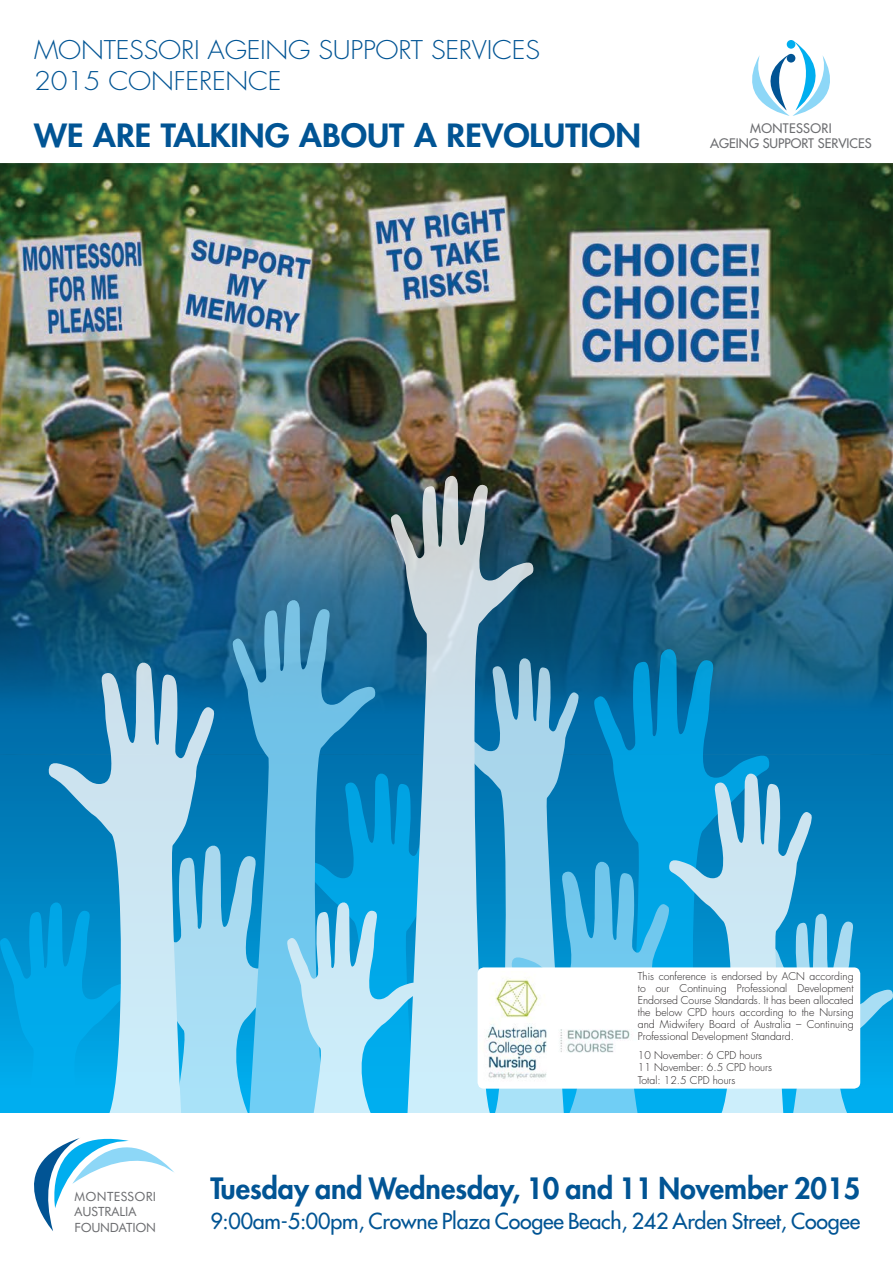
<style>
.page{position:relative;width:893px;height:1263px;background:#fff}
.page>*{position:absolute;margin:0;border:0;box-sizing:border-box;transform-origin:0 0}
.t1{font:800 31.2px "Futura Std";color:#015494;scale:1.08 1}
.t2{font:800 28.65px "Futura Std";color:#015494}
.t3{font:300 25.05px/30.8px "Futura Std";letter-spacing:-.01em;color:#015494;scale:1.08 1}
.t4{font:500 21.45px "Futura Std";letter-spacing:-.01em;color:#015494}
.t5{font:500 12.9px/15.5px "Futura Std";color:#6c6d70;text-align:center}
.t6{font:12.75px/15.3px "Futura BT";color:#6c6d70}
.t7{font:300 10.5px/12px "Futura Std";color:#231f20;text-align:justify}
</style>
<div class="page">
<div style="left:0;top:318px;width:893px;height:794px;background:#007bb8"></div>
<svg style="left:34px;top:1138px;width:140px;height:93px"></svg>
<svg style="left:752px;top:41px;width:78px;height:75px"></svg>
<div style="left:787px;top:54px;width:8px;height:9px;background:#015494;border-radius:50%"></div>
<div style="left:787px;top:40px;width:8px;height:9px;background:#00aeef;border-radius:50%"></div>
<img style="left:0;top:164px;width:893px;height:588px">
<svg style="left:0;top:898px;width:48px;height:214px;background:#00a1e0"></svg>
<div style="left:376px;top:774px;width:13px;height:124px;background:#00a4e4"></div>
<svg style="left:591px;top:643px;width:179px;height:213px"></svg>
<svg style="left:534px;top:654px;width:46px;height:202px"></svg>
<svg style="left:217px;top:847px;width:14px;height:265px;fill:#a9ddf3"></svg>
<svg style="left:814px;top:909px;width:79px;height:203px;background:#28aadf"></svg>
<svg style="left:231px;top:595px;width:145px;height:517px"></svg>
<svg style="left:534px;top:856px;width:135px;height:256px"></svg>
<svg style="left:48px;top:657px;width:169px;height:455px"></svg>
<svg style="left:389px;top:476px;width:145px;height:636px;background:#7daec6"></svg>
<svg style="left:669px;top:768px;width:145px;height:344px"></svg>
<svg style="left:285px;top:898px;width:135px;height:214px;background:#74ccf0"></svg>
<div style="left:478px;top:967px;width:382px;height:122px;background:#fff;border-radius:6px"></div>
<img style="left:486px;top:979px;width:144px;height:100px">
<h3 class="t3" style="left:34px;top:35px;width:470px">MONTESSORI AGEING SUPPORT SERVICES<br>2015 CONFERENCE</h3>
<h1 class="t1" style="left:34px;top:116px;width:563px">WE ARE TALKING ABOUT A REVOLUTION</h1>
<p class="t5" style="left:710px;top:120px;width:163px">MONTESSORI<br>AGEING SUPPORT SERVICES</p>
<p class="t6" style="left:75px;top:1189px;width:83px">MONTESSORI<br>AUSTRALIA<br>FOUNDATION</p>
<p class="t7" style="left:638px;top:971px;width:217px">This conference is endorsed by ACN according to our Continuing Professional Development Endorsed Course Standards. It has been allocated the below CPD hours according to the Nursing and Midwifery Board of Australia – Continuing Professional Development Standard.</p>
<p class="t7" style="left:638px;top:1049px;width:136px;line-height:12.6px;text-align:left">10 November: 6 CPD hours<br>11 November: 6.5 CPD hours<br>Total: 12.5 CPD hours</p>
<h2 class="t2" style="left:210px;top:1171px;width:651px">Tuesday and Wednesday, 10 and 11 November 2015</h2>
<h3 class="t4" style="left:210px;top:1208px;width:651px">9:00am-5:00pm, Crowne Plaza Coogee Beach, 242 Arden Street, Coogee</h3>
</div>
